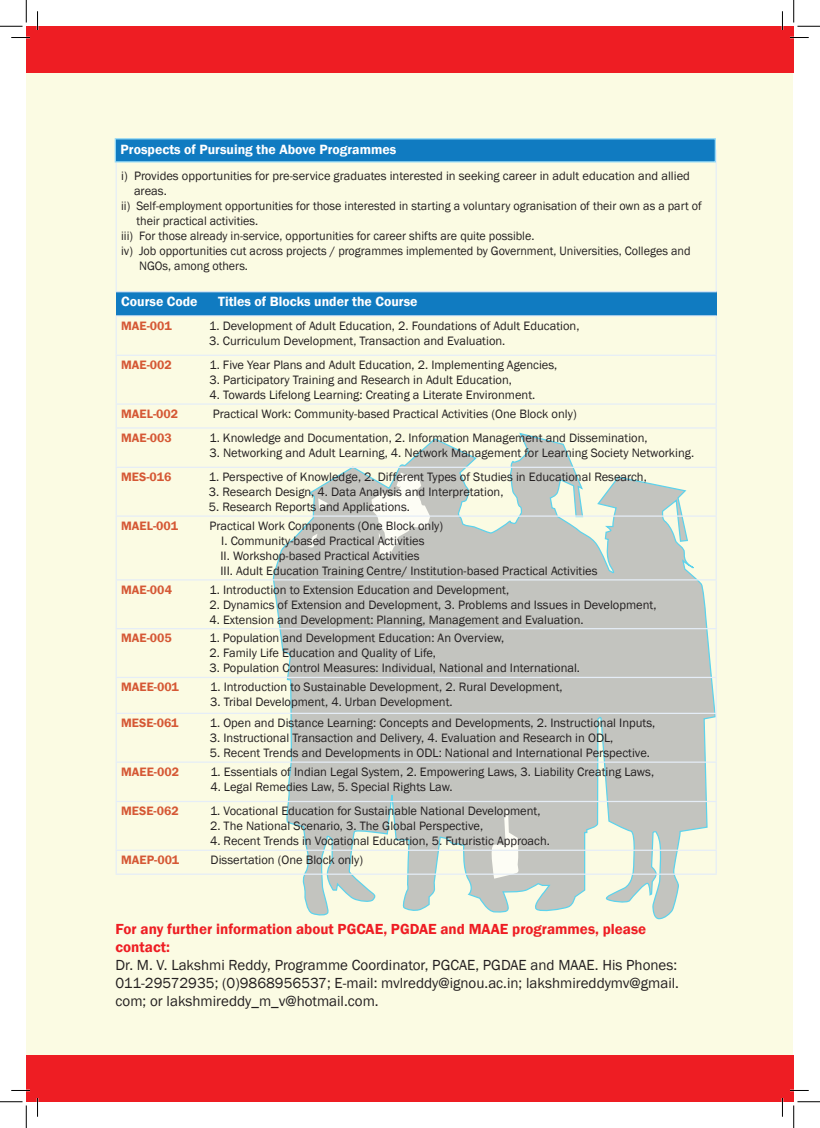
<style>
.page{position:relative;width:820px;height:1128px;background:#fff}
.page>*{position:absolute;margin:0;border:0;box-sizing:border-box;transform-origin:0 0}
.t1{font:15px/18px "Franklin Gothic";color:#231f20}
.t2{font:600 15px/18px "Franklin Gothic";color:#ee1d23}
.t3{font:600 13.75px "Franklin Gothic";color:#fff}
.t4{font:12.5px/15px "Franklin Gothic";color:#231f20}
.t5{font:600 12.5px "Franklin Gothic";color:#d55835}
</style>
<div class="page">
<div style="left:27px;top:27px;width:765px;height:1073px;background:#fbfbe3"></div>
<div style="left:26px;top:26px;width:767px;height:47px;background:#ee1d23"></div>
<div style="left:26px;top:1054px;width:767px;height:47px;background:#ee1d23"></div>
<svg style="left:273px;top:432px;width:443px;height:487px"></svg>
<svg style="left:371px;top:472px;width:59px;height:85px;background:#e1e2db"></svg>
<svg style="left:318px;top:498px;width:10px;height:13px"></svg>
<svg style="left:308px;top:533px;width:9px;height:15px"></svg>
<svg style="left:488px;top:808px;width:32px;height:70px;background:#dcddd7"></svg>
<div style="left:116px;top:292px;width:599px;height:24px;background:#107bc1"></div>
<hr style="left:115px;top:354px;width:601px;height:2px;background:#e5edf7">
<hr style="left:115px;top:403px;width:601px;height:1px;background:#e5edf7">
<hr style="left:115px;top:427px;width:601px;height:1px;background:#e5edf7">
<hr style="left:115px;top:466px;width:601px;height:2px;background:#e5edf7">
<hr style="left:115px;top:515px;width:601px;height:1px;background:#e5edf7">
<hr style="left:115px;top:579px;width:601px;height:1px;background:#e5edf7">
<hr style="left:115px;top:628px;width:601px;height:1px;background:#e5edf7">
<hr style="left:115px;top:676px;width:601px;height:2px;background:#e5edf7">
<hr style="left:115px;top:712px;width:601px;height:2px;background:#e5edf7">
<hr style="left:115px;top:761px;width:601px;height:1px;background:#e5edf7">
<hr style="left:115px;top:800px;width:601px;height:2px;background:#e5edf7">
<hr style="left:115px;top:849px;width:601px;height:1px;background:#e5edf7">
<hr style="left:115px;top:315px;width:601px;height:1px;background:#e5edf7">
<hr style="left:115px;top:316px;width:2px;height:38px;background:#e5edf7">
<hr style="left:715px;top:316px;width:1px;height:38px;background:#e5edf7">
<hr style="left:115px;top:356px;width:2px;height:47px;background:#e5edf7">
<hr style="left:715px;top:356px;width:1px;height:47px;background:#e5edf7">
<hr style="left:115px;top:404px;width:2px;height:23px;background:#e5edf7">
<hr style="left:115px;top:428px;width:2px;height:38px;background:#e5edf7">
<hr style="left:715px;top:428px;width:1px;height:38px;background:#e5edf7">
<hr style="left:115px;top:468px;width:2px;height:47px;background:#e5edf7">
<hr style="left:715px;top:468px;width:1px;height:47px;background:#e5edf7">
<hr style="left:115px;top:516px;width:2px;height:63px;background:#e5edf7">
<hr style="left:715px;top:516px;width:1px;height:63px;background:#e5edf7">
<hr style="left:115px;top:580px;width:2px;height:48px;background:#e5edf7">
<hr style="left:715px;top:580px;width:1px;height:48px;background:#e5edf7">
<hr style="left:115px;top:629px;width:2px;height:47px;background:#e5edf7">
<hr style="left:715px;top:629px;width:1px;height:47px;background:#e5edf7">
<hr style="left:115px;top:678px;width:2px;height:34px;background:#e5edf7">
<hr style="left:715px;top:678px;width:1px;height:34px;background:#e5edf7">
<hr style="left:115px;top:714px;width:2px;height:47px;background:#e5edf7">
<hr style="left:715px;top:714px;width:1px;height:47px;background:#e5edf7">
<hr style="left:115px;top:762px;width:2px;height:38px;background:#e5edf7">
<hr style="left:715px;top:762px;width:1px;height:38px;background:#e5edf7">
<hr style="left:115px;top:802px;width:2px;height:47px;background:#e5edf7">
<hr style="left:715px;top:802px;width:1px;height:47px;background:#e5edf7">
<hr style="left:115px;top:850px;width:2px;height:23px;background:#e5edf7">
<svg style="left:715px;top:850px;width:1px;height:23px"></svg>
<hr style="left:115px;top:873px;width:601px;height:1px;background:#e5edf7">
<hr style="left:115px;top:150px;width:601px;height:1px;background:#e5edf7">
<hr style="left:115px;top:151px;width:2px;height:140px;background:#e5edf7">
<hr style="left:715px;top:151px;width:1px;height:140px;background:#e5edf7">
<hr style="left:115px;top:291px;width:601px;height:1px;background:#e5edf7">
<div style="left:115px;top:138px;width:600px;height:24px;background:#107bc1;border:1px solid #93d9f7"></div>
<svg style="left:11px;top:37px;width:19px;height:1px"></svg>
<svg style="left:790px;top:37px;width:18px;height:1px"></svg>
<svg style="left:11px;top:1089px;width:19px;height:2px"></svg>
<svg style="left:790px;top:1089px;width:18px;height:2px"></svg>
<svg style="left:37px;top:11px;width:1px;height:19px"></svg>
<svg style="left:37px;top:1098px;width:1px;height:18px"></svg>
<svg style="left:781px;top:12px;width:1px;height:18px"></svg>
<svg style="left:781px;top:1098px;width:1px;height:18px"></svg>
<svg style="left:0;top:0;width:27px;height:27px"></svg>
<svg style="left:0;top:1101px;width:27px;height:26px"></svg>
<svg style="left:793px;top:0;width:26px;height:27px"></svg>
<svg style="left:793px;top:1101px;width:26px;height:26px"></svg>
<p class="t3" style="left:120px;top:141px;width:277px">Prospects of Pursuing the Above Programmes</p>
<p class="t4" style="left:121px;top:169px;width:570px">i) Provides opportunities for pre-service graduates interested in seeking career in adult education and allied</p>
<p class="t4" style="left:134px;top:184px;width:34px">areas.</p>
<p class="t4" style="left:121px;top:199px;width:581px">ii) Self-employment opportunities for those interested in starting a voluntary ogranisation of their own as a part of</p>
<p class="t4" style="left:136px;top:214px;width:123px">their practical activities.</p>
<p class="t4" style="left:121px;top:229px;width:414px">iii) For those already in-service, opportunities for career shifts are quite possible.</p>
<p class="t4" style="left:121px;top:244px;width:570px">iv) Job opportunities cut across projects / programmes implemented by Government, Universities, Colleges and</p>
<p class="t4" style="left:139px;top:259px;width:110px">NGOs, among others.</p>
<p class="t3" style="left:121px;top:293px;width:78px">Course Code</p>
<p class="t3" style="left:218px;top:293px;width:201px">Titles of Blocks under the Course</p>
<p class="t5" style="left:121px;top:318px;width:52px">MAE-001</p>
<p class="t4" style="left:209px;top:318px;width:371px">1. Development of Adult Education, 2. Foundations of Adult Education,</p>
<p class="t4" style="left:209px;top:333px;width:297px">3. Curriculum Development, Transaction and Evaluation.</p>
<p class="t5" style="left:121px;top:357px;width:52px">MAE-002</p>
<p class="t4" style="left:209px;top:357px;width:349px">1. Five Year Plans and Adult Education, 2. Implementing Agencies,</p>
<p class="t4" style="left:209px;top:372px;width:304px">3. Participatory Training and Research in Adult Education,</p>
<p class="t4" style="left:209px;top:387px;width:327px">4. Towards Lifelong Learning: Creating a Literate Environment.</p>
<p class="t5" style="left:121px;top:406px;width:59px">MAEL-002</p>
<p class="t4" style="left:212px;top:406px;width:365px">Practical Work: Community-based Practical Activities (One Block only)</p>
<p class="t5" style="left:121px;top:430px;width:52px">MAE-003</p>
<p class="t4" style="left:209px;top:430px;width:439px">1. Knowledge and Documentation, 2. Information Management and Dissemination,</p>
<p class="t4" style="left:209px;top:445px;width:486px">3. Networking and Adult Learning, 4. Network Management for Learning Society Networking.</p>
<p class="t5" style="left:121px;top:469px;width:52px">MES-016</p>
<p class="t4" style="left:209px;top:469px;width:439px">1. Perspective of Knowledge, 2. Different Types of Studies in Educational Research,</p>
<p class="t4" style="left:209px;top:484px;width:296px">3. Research Design, 4. Data Analysis and Interpretation,</p>
<p class="t4" style="left:209px;top:499px;width:202px">5. Research Reports and Applications.</p>
<p class="t5" style="left:121px;top:518px;width:58px">MAEL-001</p>
<p class="t4" style="left:220px;top:518px;width:378px;text-indent:-11px">Practical Work Components (One Block only)<br>I. Community-based Practical Activities<br>II. Workshop-based Practical Activities<br>III. Adult Education Training Centre/ Institution-based Practical Activities</p>
<p class="t5" style="left:121px;top:581px;width:52px">MAE-004</p>
<p class="t4" style="left:209px;top:582px;width:301px">1. Introduction to Extension Education and Development,</p>
<p class="t4" style="left:209px;top:597px;width:448px">2. Dynamics of Extension and Development, 3. Problems and Issues in Development,</p>
<p class="t4" style="left:209px;top:612px;width:375px">4. Extension and Development: Planning, Management and Evaluation.</p>
<p class="t5" style="left:121px;top:630px;width:52px">MAE-005</p>
<p class="t4" style="left:209px;top:631px;width:296px">1. Population and Development Education: An Overview,</p>
<p class="t4" style="left:209px;top:646px;width:228px">2. Family Life Education and Quality of Life,</p>
<p class="t4" style="left:209px;top:661px;width:372px">3. Population Control Measures: Individual, National and International.</p>
<p class="t5" style="left:121px;top:679px;width:59px">MAEE-001</p>
<p class="t4" style="left:210px;top:679px;width:354px">1. Introduction to Sustainable Development, 2. Rural Development,</p>
<p class="t4" style="left:210px;top:694px;width:244px">3. Tribal Development, 4. Urban Development.</p>
<p class="t5" style="left:121px;top:715px;width:59px">MESE-061</p>
<p class="t4" style="left:210px;top:715px;width:446px">1. Open and Distance Learning: Concepts and Developments, 2. Instructional Inputs,</p>
<p class="t4" style="left:210px;top:730px;width:405px">3. Instructional Transaction and Delivery, 4. Evaluation and Research in ODL,</p>
<p class="t4" style="left:210px;top:745px;width:441px">5. Recent Trends and Developments in ODL: National and International Perspective.</p>
<p class="t5" style="left:121px;top:764px;width:59px">MAEE-002</p>
<p class="t4" style="left:210px;top:764px;width:445px">1. Essentials of Indian Legal System, 2. Empowering Laws, 3. Liability Creating Laws,</p>
<p class="t4" style="left:210px;top:779px;width:244px">4. Legal Remedies Law, 5. Special Rights Law.</p>
<p class="t5" style="left:121px;top:803px;width:59px">MESE-062</p>
<p class="t4" style="left:210px;top:803px;width:332px">1. Vocational Education for Sustainable National Development,</p>
<p class="t4" style="left:210px;top:818px;width:274px">2. The National Scenario, 3. The Global Perspective,</p>
<p class="t4" style="left:210px;top:833px;width:341px">4. Recent Trends in Vocational Education, 5. Futuristic Approach.</p>
<p class="t5" style="left:121px;top:852px;width:60px">MAEP-001</p>
<p class="t4" style="left:210px;top:852px;width:154px">Dissertation (One Block only)</p>
<p class="t2" style="left:115px;top:920px;width:531px">For any further information about PGCAE, PGDAE and MAAE programmes, please contact:</p>
<p class="t1" style="left:115px;top:956px;width:564px">Dr. M. V. Lakshmi Reddy, Programme Coordinator, PGCAE, PGDAE and MAAE. His Phones:<br>011-29572935; (0)9868956537; E-mail: mvlreddy@ignou.ac.in; lakshmireddymv@gmail. com; or lakshmireddy_m_v@hotmail.com.</p>
</div>
